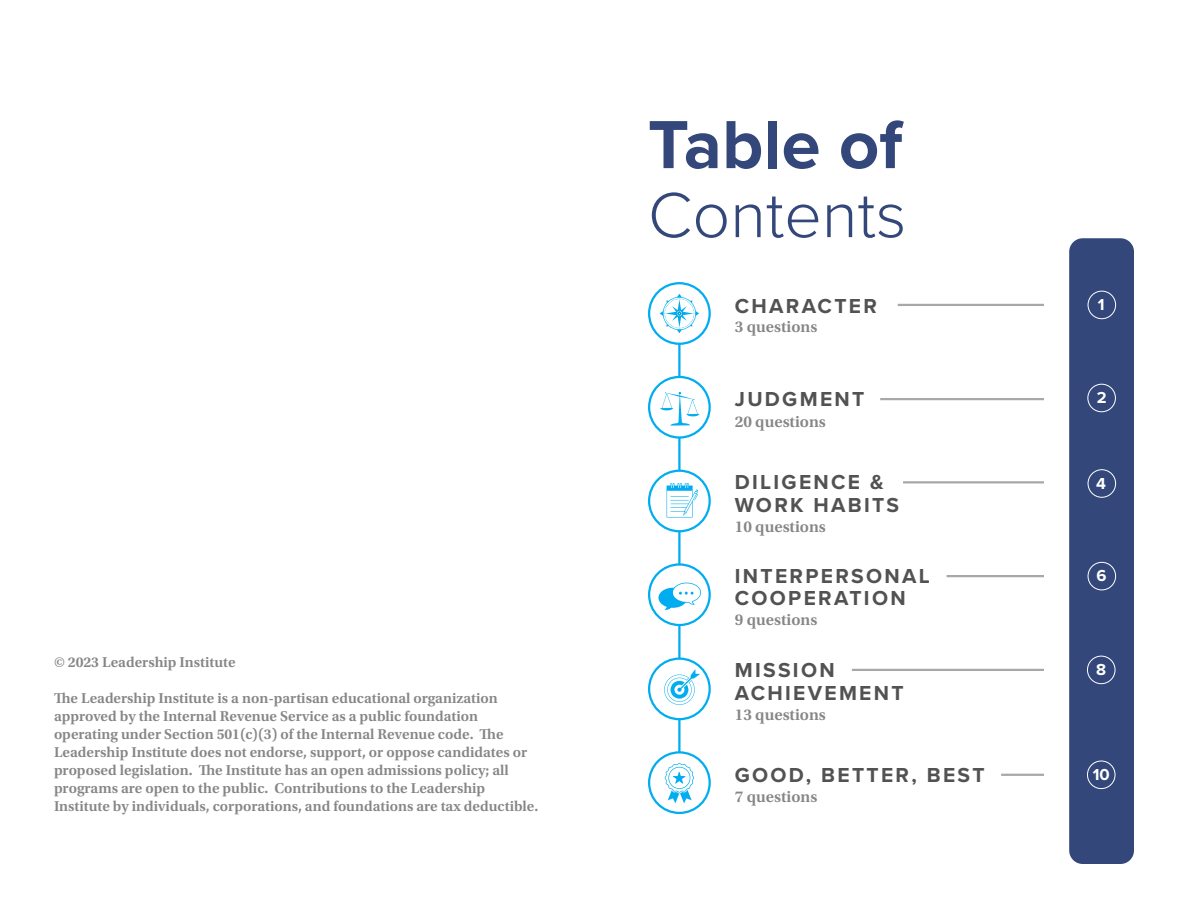
<style>
.page{position:relative;width:1188px;height:918px;background:#fff}
.page>*{position:absolute;margin:0;border:0;box-sizing:border-box;transform-origin:0 0}
.t1{font:700 70.5px "Proxima Nova";color:#33477a}
.t2{font:300 66px "Proxima Nova";color:#33477a}
.t3{font:700 21px "Proxima Nova";letter-spacing:.11em;color:#525252}
.t4{font:600 16.5px "Utopia Std";color:#868686}
.t5{font:700 16.5px "Proxima Nova";color:#fff}
.t6{font:600 15px/18px "Utopia Std";color:#868686}
</style>
<div class="page">
<div style="left:1069px;top:238px;width:65px;height:626px;background:#33477a;border-radius:14px"></div>
<hr style="left:678px;top:305px;width:3px;height:460px;background:#00adf0">
<svg style="left:649px;top:283px;width:61px;height:61px"></svg>
<div style="left:648px;top:282px;width:63px;height:63px;border:2px solid #00adf0;border-radius:50%"></div>
<svg style="left:660px;top:294px;width:39px;height:39px"></svg>
<svg style="left:649px;top:377px;width:61px;height:61px"></svg>
<div style="left:648px;top:376px;width:63px;height:63px;border:2px solid #00adf0;border-radius:50%"></div>
<svg style="left:660px;top:392px;width:40px;height:34px"></svg>
<div style="left:649px;top:471px;width:61px;height:60px;background:#fff;border-radius:50%"></div>
<div style="left:648px;top:470px;width:63px;height:62px;border:2px solid #00adf0;border-radius:50%"></div>
<svg style="left:667px;top:483px;width:31px;height:35px"></svg>
<div style="left:649px;top:564px;width:61px;height:61px;background:#fff;border-radius:50%"></div>
<div style="left:648px;top:563px;width:63px;height:63px;border:2px solid #00adf0;border-radius:50%"></div>
<svg style="left:658px;top:583px;width:43px;height:27px"></svg>
<div style="left:649px;top:659px;width:61px;height:60px;background:#fff;border-radius:50%"></div>
<div style="left:648px;top:658px;width:63px;height:62px;border:2px solid #00adf0;border-radius:50%"></div>
<svg style="left:664px;top:669px;width:36px;height:36px"></svg>
<div style="left:649px;top:752px;width:61px;height:61px;background:#fff;border-radius:50%"></div>
<div style="left:648px;top:751px;width:63px;height:63px;border:2px solid #00adf0;border-radius:50%"></div>
<svg style="left:665px;top:763px;width:29px;height:40px"></svg>
<hr style="left:898px;top:304px;width:146px;height:2px;background:#a8a8a8">
<hr style="left:880px;top:398px;width:164px;height:2px;background:#a8a8a8">
<hr style="left:903px;top:481px;width:141px;height:2px;background:#a8a8a8">
<hr style="left:947px;top:575px;width:97px;height:2px;background:#a8a8a8">
<hr style="left:852px;top:669px;width:192px;height:2px;background:#a8a8a8">
<hr style="left:1001px;top:774px;width:43px;height:2px;background:#a8a8a8">
<div style="left:1088px;top:291px;width:28px;height:28px;border:1px solid #fff;border-radius:50%"></div>
<div style="left:1087px;top:384px;width:29px;height:28px;border:1px solid #fff;border-radius:50%"></div>
<div style="left:1088px;top:469px;width:28px;height:29px;border:1px solid #fff;border-radius:50%"></div>
<div style="left:1088px;top:562px;width:28px;height:28px;border:1px solid #fff;border-radius:50%"></div>
<div style="left:1087px;top:656px;width:28px;height:28px;border:1px solid #fff;border-radius:50%"></div>
<div style="left:1087px;top:761px;width:28px;height:28px;border:1px solid #fff;border-radius:50%"></div>
<p class="t6" style="left:54px;top:654px;width:183px">© 2023 Leadership Institute</p>
<p class="t6" style="left:54px;top:690px;width:445px">The Leadership Institute is a non-partisan educational organization</p>
<p class="t6" style="left:54px;top:708px;width:426px">approved by the Internal Revenue Service as a public foundation</p>
<p class="t6" style="left:54px;top:726px;width:475px">operating under Section 501(c)(3) of the Internal Revenue code. The<br>Leadership Institute does not endorse, support, or oppose candidates or proposed legislation. The Institute has an open admissions policy; all</p>
<p class="t6" style="left:54px;top:780px;width:433px">programs are open to the public. Contributions to the Leadership</p>
<p class="t6" style="left:54px;top:798px;width:486px">Institute by individuals, corporations, and foundations are tax deductible.</p>
<p class="t1" style="left:648px;top:92px;width:256px">Table of</p>
<p class="t2" style="left:648px;top:166px;width:260px">Contents</p>
<p class="t3" style="left:735px;top:290px;width:144px">CHARACTER</p>
<p class="t4" style="left:735px;top:318px;width:84px">3 questions</p>
<p class="t5" style="left:1098px;top:293px;width:8px">1</p>
<p class="t3" style="left:735px;top:383px;width:131px">JUDGMENT</p>
<p class="t4" style="left:735px;top:412px;width:93px">20 questions</p>
<p class="t5" style="left:1097px;top:385px;width:11px">2</p>
<p class="t3" style="left:735px;top:467px;width:150px">DILIGENCE &amp;</p>
<p class="t3" style="left:735px;top:489px;width:166px">WORK HABITS</p>
<p class="t4" style="left:735px;top:518px;width:93px">10 questions</p>
<p class="t3" style="left:735px;top:560px;width:196px">INTERPERSONAL</p>
<p class="t3" style="left:735px;top:583px;width:172px">COOPERATION</p>
<p class="t4" style="left:735px;top:611px;width:84px">9 questions</p>
<p class="t3" style="left:735px;top:654px;width:101px">MISSION</p>
<p class="t3" style="left:735px;top:677px;width:170px">ACHIEVEMENT</p>
<p class="t4" style="left:735px;top:705px;width:93px">13 questions</p>
<p class="t5" style="left:1096px;top:471px;width:11px">4</p>
<p class="t5" style="left:1096px;top:563px;width:12px">6</p>
<p class="t5" style="left:1096px;top:657px;width:11px">8</p>
<p class="t3" style="left:735px;top:759px;width:251px">GOOD, BETTER, BEST</p>
<p class="t4" style="left:735px;top:787px;width:84px">7 questions</p>
<p class="t5" style="left:1093px;top:762px;width:19px">10</p>
</div>
